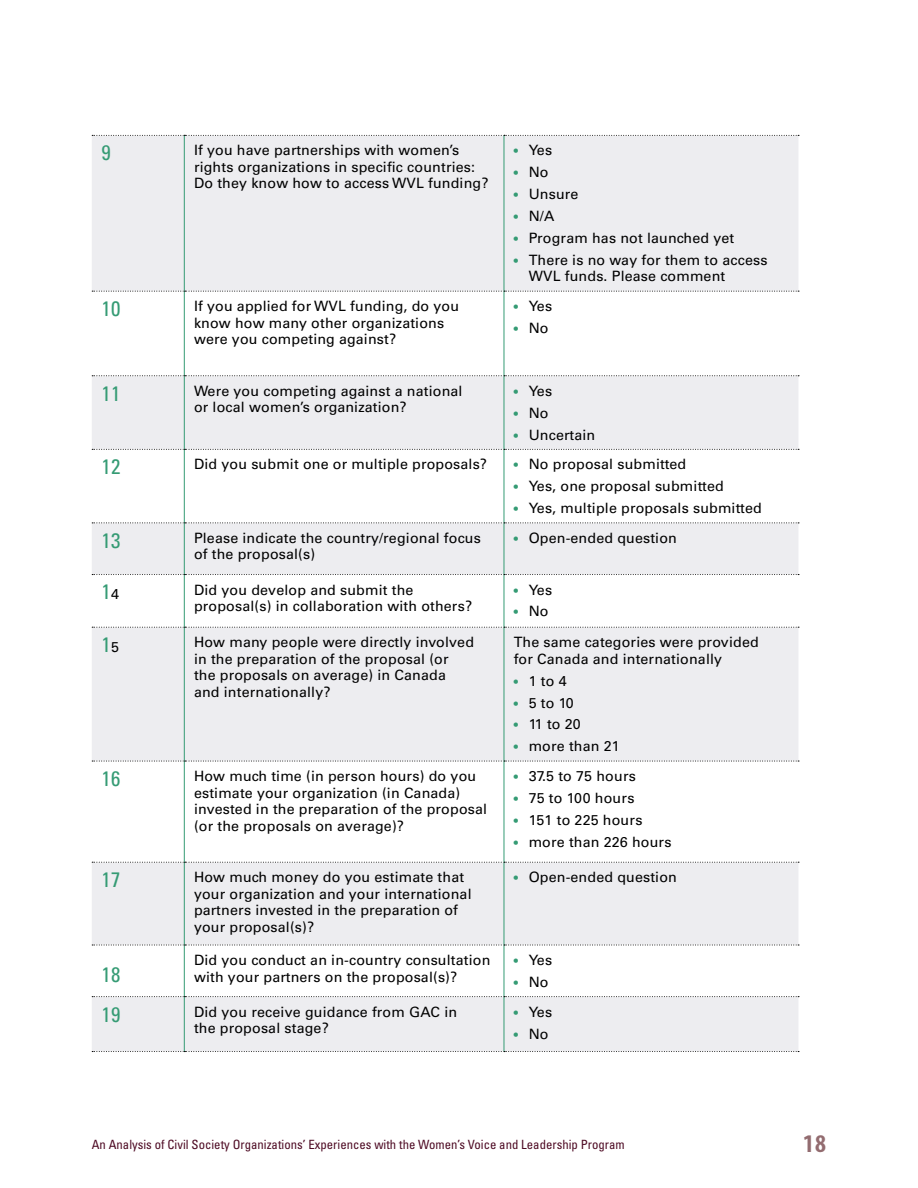
<style>
.page{position:relative;width:918px;height:1188px;background:#fff}
.page>*{position:absolute;margin:0;border:0;box-sizing:border-box;transform-origin:0 0}
.t1{font:700 condensed 25.5px "Myriad Pro";color:#936c70}
.t2{font:condensed 21px "Univers LT Std";letter-spacing:.01em;color:#359b74}
.t3{font:14.25px/16.5px "Univers LT Std";letter-spacing:.01em;color:#000}
.t4{font:condensed 12.75px "Univers LT Std";color:#4e0b24}
.s1{font-size:12px;color:#359b74}
.s2{font-stretch:normal;font-size:14.25px;color:#000}
</style>
<div class="page">
<div style="left:92px;top:136px;width:706px;height:915px;background:#ededf0"></div>
<svg style="left:92px;top:292px;width:706px;height:704px"></svg>
<svg style="left:92px;top:135px;width:707px;height:1px"></svg>
<svg style="left:92px;top:291px;width:707px;height:1px"></svg>
<svg style="left:92px;top:375px;width:707px;height:1px"></svg>
<svg style="left:92px;top:449px;width:707px;height:1px"></svg>
<svg style="left:92px;top:523px;width:707px;height:1px"></svg>
<svg style="left:92px;top:574px;width:707px;height:1px"></svg>
<svg style="left:92px;top:627px;width:707px;height:1px"></svg>
<svg style="left:92px;top:761px;width:707px;height:1px"></svg>
<svg style="left:92px;top:862px;width:707px;height:1px"></svg>
<svg style="left:92px;top:945px;width:707px;height:1px"></svg>
<svg style="left:92px;top:996px;width:707px;height:1px"></svg>
<svg style="left:92px;top:1051px;width:707px;height:1px"></svg>
<hr style="left:184px;top:136px;width:1px;height:155px;background:#359b74">
<hr style="left:504px;top:136px;width:1px;height:155px;background:#359b74">
<hr style="left:184px;top:292px;width:1px;height:83px;background:#359b74">
<hr style="left:504px;top:292px;width:1px;height:83px;background:#359b74">
<hr style="left:184px;top:376px;width:1px;height:73px;background:#359b74">
<hr style="left:504px;top:376px;width:1px;height:73px;background:#359b74">
<hr style="left:184px;top:450px;width:1px;height:73px;background:#359b74">
<hr style="left:504px;top:450px;width:1px;height:73px;background:#359b74">
<hr style="left:184px;top:523px;width:1px;height:51px;background:#359b74">
<hr style="left:504px;top:523px;width:1px;height:51px;background:#359b74">
<hr style="left:184px;top:575px;width:1px;height:52px;background:#359b74">
<hr style="left:504px;top:575px;width:1px;height:52px;background:#359b74">
<hr style="left:184px;top:628px;width:1px;height:133px;background:#359b74">
<hr style="left:504px;top:628px;width:1px;height:133px;background:#359b74">
<hr style="left:184px;top:761px;width:1px;height:101px;background:#359b74">
<hr style="left:504px;top:761px;width:1px;height:101px;background:#359b74">
<hr style="left:184px;top:863px;width:1px;height:82px;background:#359b74">
<hr style="left:504px;top:863px;width:1px;height:82px;background:#359b74">
<hr style="left:184px;top:945px;width:1px;height:51px;background:#359b74">
<hr style="left:504px;top:945px;width:1px;height:51px;background:#359b74">
<hr style="left:184px;top:997px;width:1px;height:54px;background:#359b74">
<hr style="left:504px;top:997px;width:1px;height:54px;background:#359b74">
<p class="t2" style="left:102px;top:140px;width:11px">9</p>
<p class="t3" style="left:194px;top:142px;width:296px">If you have partnerships with women’s rights organizations in specific countries:<br>Do they know how to access WVL funding?</p>
<p class="t3" style="left:514px;top:142px;width:40px"><span class="s1">•</span> Yes</p>
<p class="t3" style="left:514px;top:164px;width:36px"><span class="s1">•</span> No</p>
<p class="t3" style="left:514px;top:186px;width:66px"><span class="s1">•</span> Unsure</p>
<p class="t3" style="left:514px;top:208px;width:42px"><span class="s1">•</span> N/A</p>
<p class="t3" style="left:514px;top:230px;width:222px"><span class="s1">•</span> Program has not launched yet</p>
<p class="t3" style="left:529px;top:252px;width:240px;text-indent:-15px"><span class="s1">•</span> There is no way for them to access<br>WVL funds. Please comment</p>
<p class="t2" style="left:102px;top:295px;width:20px">10</p>
<p class="t3" style="left:194px;top:298px;width:267px">If you applied for WVL funding, do you know how many other organizations were you competing against?</p>
<p class="t3" style="left:514px;top:298px;width:40px"><span class="s1">•</span> Yes</p>
<p class="t3" style="left:514px;top:320px;width:36px"><span class="s1">•</span> No</p>
<p class="t2" style="left:102px;top:380px;width:20px">11</p>
<p class="t3" style="left:194px;top:383px;width:270px">Were you competing against a national or local women’s organization?</p>
<p class="t3" style="left:514px;top:383px;width:40px"><span class="s1">•</span> Yes</p>
<p class="t3" style="left:514px;top:405px;width:36px"><span class="s1">•</span> No</p>
<p class="t3" style="left:514px;top:426px;width:83px"><span class="s1">•</span> Uncertain</p>
<p class="t2" style="left:102px;top:454px;width:20px">12</p>
<p class="t3" style="left:194px;top:456px;width:295px">Did you submit one or multiple proposals?</p>
<p class="t3" style="left:514px;top:456px;width:174px"><span class="s1">•</span> No proposal submitted</p>
<p class="t3" style="left:514px;top:478px;width:212px"><span class="s1">•</span> Yes, one proposal submitted</p>
<p class="t3" style="left:514px;top:500px;width:250px"><span class="s1">•</span> Yes, multiple proposals submitted</p>
<p class="t2" style="left:102px;top:527px;width:20px">13</p>
<p class="t3" style="left:194px;top:530px;width:288px">Please indicate the country/regional focus of the proposal(s)</p>
<p class="t3" style="left:514px;top:530px;width:165px"><span class="s1">•</span> Open-ended question</p>
<p class="t2" style="left:102px;top:579px;width:19px">1<span class="s2">4</span></p>
<p class="t3" style="left:194px;top:581px;width:280px">Did you develop and submit the proposal(s) in collaboration with others?</p>
<p class="t3" style="left:514px;top:581px;width:40px"><span class="s1">•</span> Yes</p>
<p class="t3" style="left:514px;top:603px;width:36px"><span class="s1">•</span> No</p>
<p class="t2" style="left:102px;top:631px;width:19px">1<span class="s2">5</span></p>
<p class="t3" style="left:194px;top:634px;width:282px">How many people were directly involved in the preparation of the proposal (or<br>the proposals on average) in Canada and internationally?</p>
<p class="t3" style="left:514px;top:634px;width:247px">The same categories were provided for Canada and internationally</p>
<p class="t3" style="left:514px;top:672px;width:54px"><span class="s1">•</span> 1 to 4</p>
<p class="t3" style="left:514px;top:694px;width:62px"><span class="s1">•</span> 5 to 10</p>
<p class="t3" style="left:514px;top:716px;width:69px"><span class="s1">•</span> 11 to 20</p>
<p class="t3" style="left:514px;top:738px;width:108px"><span class="s1">•</span> more than 21</p>
<p class="t2" style="left:102px;top:765px;width:20px">16</p>
<p class="t3" style="left:194px;top:768px;width:295px">How much time (in person hours) do you estimate your organization (in Canada) invested in the preparation of the proposal (or the proposals on average)?</p>
<p class="t3" style="left:514px;top:768px;width:124px"><span class="s1">•</span> 37.5 to 75 hours</p>
<p class="t3" style="left:514px;top:790px;width:122px"><span class="s1">•</span> 75 to 100 hours</p>
<p class="t3" style="left:514px;top:812px;width:130px"><span class="s1">•</span> 151 to 225 hours</p>
<p class="t3" style="left:514px;top:834px;width:159px"><span class="s1">•</span> more than 226 hours</p>
<p class="t2" style="left:102px;top:866px;width:20px">17</p>
<p class="t3" style="left:194px;top:869px;width:279px">How much money do you estimate that your organization and your international partners invested in the preparation of your proposal(s)?</p>
<p class="t3" style="left:514px;top:869px;width:165px"><span class="s1">•</span> Open-ended question</p>
<p class="t2" style="left:102px;top:961px;width:20px">18</p>
<p class="t3" style="left:194px;top:952px;width:298px">Did you conduct an in-country consultation with your partners on the proposal(s)?</p>
<p class="t3" style="left:514px;top:952px;width:40px"><span class="s1">•</span> Yes</p>
<p class="t3" style="left:514px;top:974px;width:36px"><span class="s1">•</span> No</p>
<p class="t2" style="left:102px;top:1001px;width:20px">19</p>
<p class="t3" style="left:194px;top:1003px;width:265px">Did you receive guidance from GAC in the proposal stage?</p>
<p class="t3" style="left:514px;top:1003px;width:40px"><span class="s1">•</span> Yes</p>
<p class="t3" style="left:514px;top:1025px;width:36px"><span class="s1">•</span> No</p>
<p class="t4" style="left:92px;top:1137px;width:534px">An Analysis of Civil Society Organizations’ Experiences with the Women’s Voice and Leadership Program</p>
<h1 class="t1" style="left:803px;top:1128px;width:25px">18</h1>
</div>
